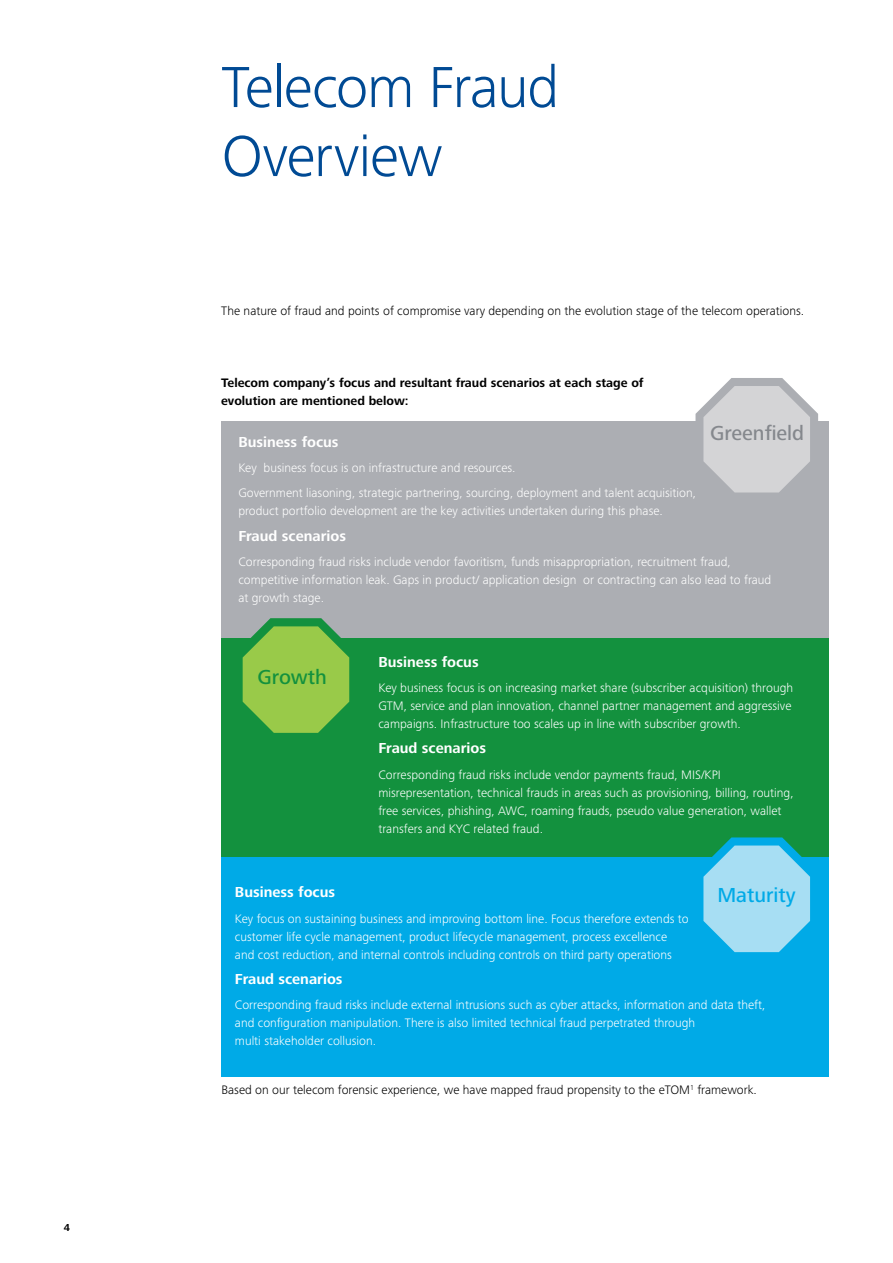
<style>
.page{position:relative;width:893px;height:1263px;background:#fff}
.page>*{position:absolute;margin:0;border:0;box-sizing:border-box;transform-origin:0 0}
.t1{font:300 60px/69px "Frutiger Next Pro";letter-spacing:-.02em;color:#004a94}
.t2{font:500 21px "Frutiger Next Pro";color:#85888d}
.t3{font:500 21px "Frutiger Next Pro";color:#00aae7}
.t4{font:500 21px "Frutiger Next Pro";color:#13913e}
.t5{font:700 15px "Frutiger Next Pro";color:#fff}
.t6{font:300 12.75px/18px "Frutiger Next Pro";color:#fff}
.t7{font:300 12.75px "Frutiger Next Pro";color:#000}
.t8{font:700 12.75px/18px "Frutiger Next Pro";color:#000}
.t9{font:700 10.5px "Frutiger Next Pro";color:#000}
</style>
<div class="page">
<div style="left:221px;top:421px;width:608px;height:217px;background:#acaeb3"></div>
<div style="left:221px;top:638px;width:608px;height:219px;background:#13913e"></div>
<svg style="left:234px;top:618px;width:123px;height:123px"></svg>
<div style="left:221px;top:857px;width:608px;height:219px;background:#00aae7"></div>
<svg style="left:695px;top:378px;width:123px;height:122px"></svg>
<svg style="left:695px;top:837px;width:123px;height:123px"></svg>
<p class="t9" style="left:64px;top:1221px;width:8px">4</p>
<h1 class="t1" style="left:221px;top:53px;width:339px">Telecom Fraud<br>Overview</h1>
<p class="t7" style="left:221px;top:304px;width:585px">The nature of fraud and points of compromise vary depending on the evolution stage of the telecom operations.</p>
<p class="t8" style="left:221px;top:374px;width:424px">Telecom company’s focus and resultant fraud scenarios at each stage of evolution are mentioned below:</p>
<h2 class="t2" style="left:710px;top:421px;width:96px">Greenfield</h2>
<p class="t5" style="left:238px;top:433px;width:102px">Business focus</p>
<p class="t6" style="left:238px;top:455px;width:459px;line-height:25.3px">Key business focus is on infrastructure and resources.<br>Government liasoning, strategic partnering, sourcing, deployment and talent acquisition,</p>
<p class="t6" style="left:238px;top:502px;width:426px">product portfolio development are the key activities undertaken during this phase.</p>
<p class="t5" style="left:238px;top:527px;width:109px">Fraud scenarios</p>
<p class="t6" style="left:238px;top:553px;width:534px">Corresponding fraud risks include vendor favoritism, funds misappropriation, recruitment fraud, competitive information leak. Gaps in product/ application design or contracting can also lead to fraud at growth stage.</p>
<h2 class="t4" style="left:258px;top:665px;width:71px">Growth</h2>
<p class="t5" style="left:378px;top:653px;width:102px">Business focus</p>
<p class="t6" style="left:378px;top:679px;width:416px">Key business focus is on increasing market share (subscriber acquisition) through<br>GTM, service and plan innovation, channel partner management and aggressive campaigns. Infrastructure too scales up in line with subscriber growth.</p>
<p class="t5" style="left:378px;top:740px;width:109px">Fraud scenarios</p>
<p class="t6" style="left:378px;top:765px;width:417px">Corresponding fraud risks include vendor payments fraud, MIS/KPI misrepresentation, technical frauds in areas such as provisioning, billing, routing, free services, phishing, AWC, roaming frauds, pseudo value generation, wallet transfers and KYC related fraud.</p>
<p class="t5" style="left:235px;top:884px;width:102px">Business focus</p>
<p class="t6" style="left:235px;top:909px;width:455px">Key focus on sustaining business and improving bottom line. Focus therefore extends to customer life cycle management, product lifecycle management, process excellence and cost reduction, and internal controls including controls on third party operations</p>
<p class="t5" style="left:235px;top:970px;width:109px">Fraud scenarios</p>
<p class="t6" style="left:235px;top:996px;width:532px">Corresponding fraud risks include external intrusions such as cyber attacks, information and data theft, and configuration manipulation. There is also limited technical fraud perpetrated through<br>multi stakeholder collusion.</p>
<h2 class="t3" style="left:717px;top:883px;width:80px">Maturity</h2>
<p class="t7" style="left:221px;top:1082px;width:537px">Based on our telecom forensic experience, we have mapped fraud propensity to the eTOM<sup>1</sup> framework.</p>
</div>
